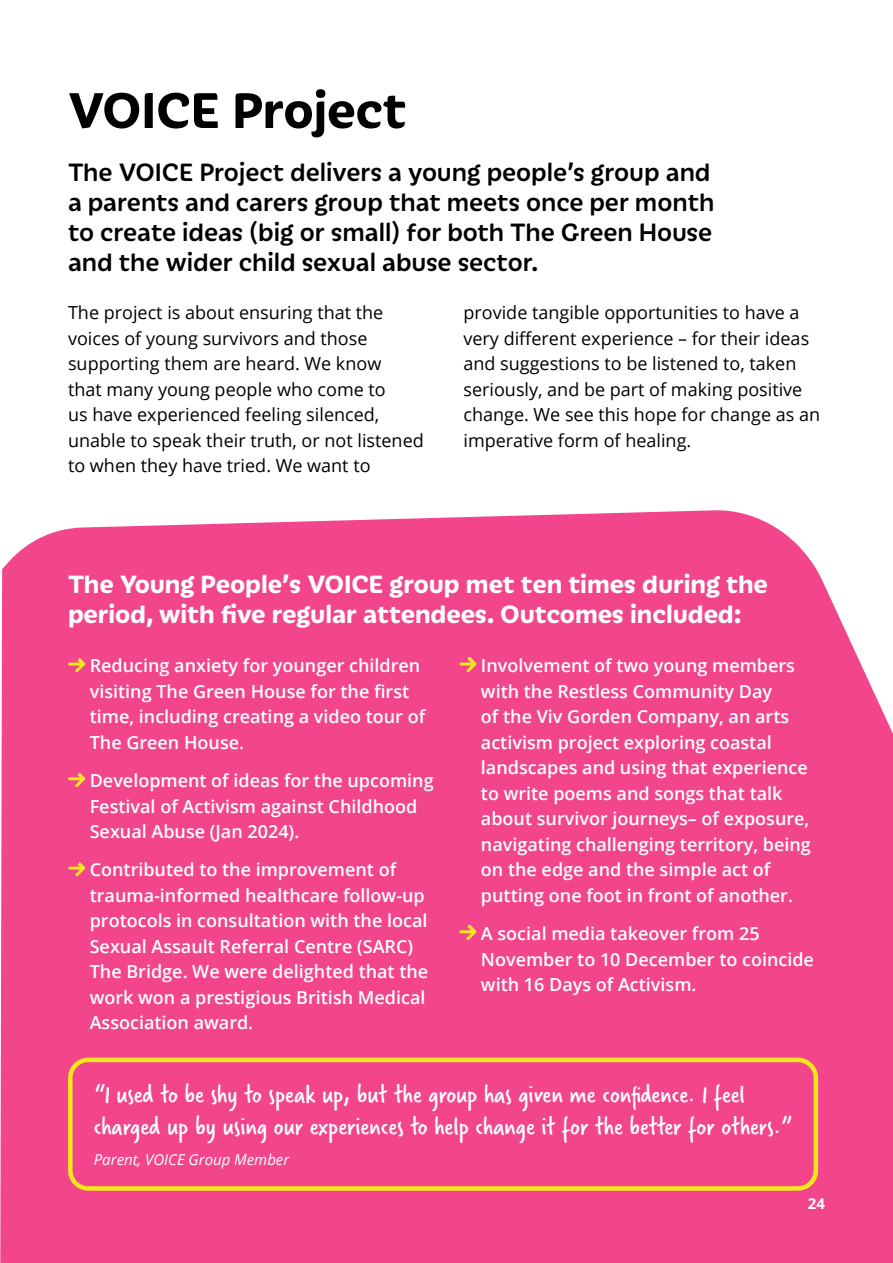
<style>
.page{position:relative;width:893px;height:1263px;background:#fff}
.page>*{position:absolute;margin:0;border:0;box-sizing:border-box;transform-origin:0 0}
.t1{font:700 54px "Iskra";color:#000}
.t2{font:500 27px/30px "Iskra";color:#000}
.t3{font:27px/32.4px "Verveine";color:#fff}
.t4{font:700 27px/30px "Iskra";color:#fff}
.t5{font:600 18px/25.5px "Open Sans";color:#fff}
.t6{font:18px/25.5px "Open Sans";color:#000}
.t7{font:italic 15px "Open Sans";color:#fff}
.t8{font:700 15px "Open Sans";color:#fff}
</style>
<div class="page">
<div style="left:0;top:510px;width:893px;height:753px;background:#f2458c"></div>
<div style="left:68px;top:1058px;width:750px;height:133px;border:4px solid #f2e71c;border-radius:18px"></div>
<svg style="left:67px;top:654px;width:24px;height:21px"></svg>
<svg style="left:67px;top:769px;width:24px;height:21px"></svg>
<svg style="left:67px;top:858px;width:24px;height:21px"></svg>
<svg style="left:458px;top:654px;width:24px;height:21px"></svg>
<svg style="left:458px;top:922px;width:24px;height:21px"></svg>
<h1 class="t1" style="left:68px;top:71px;width:340px">VOICE Project</h1>
<h2 class="t2" style="left:68px;top:155px;width:648px">The VOICE Project delivers a young people’s group and a parents and carers group that meets once per month to create ideas (big or small) for both The Green House and the wider child sexual abuse sector.</h2>
<p class="t6" style="left:68px;top:299px;width:357px">The project is about ensuring that the voices of young survivors and those supporting them are heard. We know<br>that many young people who come to<br>us have experienced feeling silenced, unable to speak their truth, or not listened to when they have tried. We want to</p>
<p class="t6" style="left:463px;top:299px;width:358px">provide tangible opportunities to have a very different experience – for their ideas and suggestions to be listened to, taken seriously, and be part of making positive change. We see this hope for change as an imperative form of healing.</p>
<h2 class="t4" style="left:68px;top:567px;width:701px">The Young People’s VOICE group met ten times during the period, with five regular attendees. Outcomes included:</h2>
<p class="t5" style="left:90px;top:653px;width:337px">Reducing anxiety for younger children visiting The Green House for the first time, including creating a video tour of The Green House.</p>
<p class="t5" style="left:90px;top:767px;width:345px">Development of ideas for the upcoming<br>Festival of Activism against Childhood<br>Sexual Abuse (Jan 2024).</p>
<p class="t5" style="left:90px;top:857px;width:340px">Contributed to the improvement of trauma-informed healthcare follow-up protocols in consultation with the local Sexual Assault Referral Centre (SARC)<br>The Bridge. We were delighted that the work won a prestigious British Medical Association award.</p>
<p class="t5" style="left:481px;top:653px;width:331px">Involvement of two young members with the Restless Community Day<br>of the Viv Gorden Company, an arts activism project exploring coastal landscapes and using that experience to write poems and songs that talk about survivor journeys– of exposure, navigating challenging territory, being on the edge and the simple act of putting one foot in front of another.</p>
<p class="t5" style="left:481px;top:920px;width:335px">A social media takeover from 25<br>November to 10 December to coincide with 16 Days of Activism.</p>
<h2 class="t3" style="left:94px;top:1078px;width:700px">“I used to be shy to speak up, but the group has given me confidence. I feel charged up by using our experiences to help change it for the better for others.”</h2>
<p class="t7" style="left:94px;top:1149px;width:197px">Parent, VOICE Group Member</p>
<p class="t8" style="left:808px;top:1193px;width:19px">24</p>
</div>
